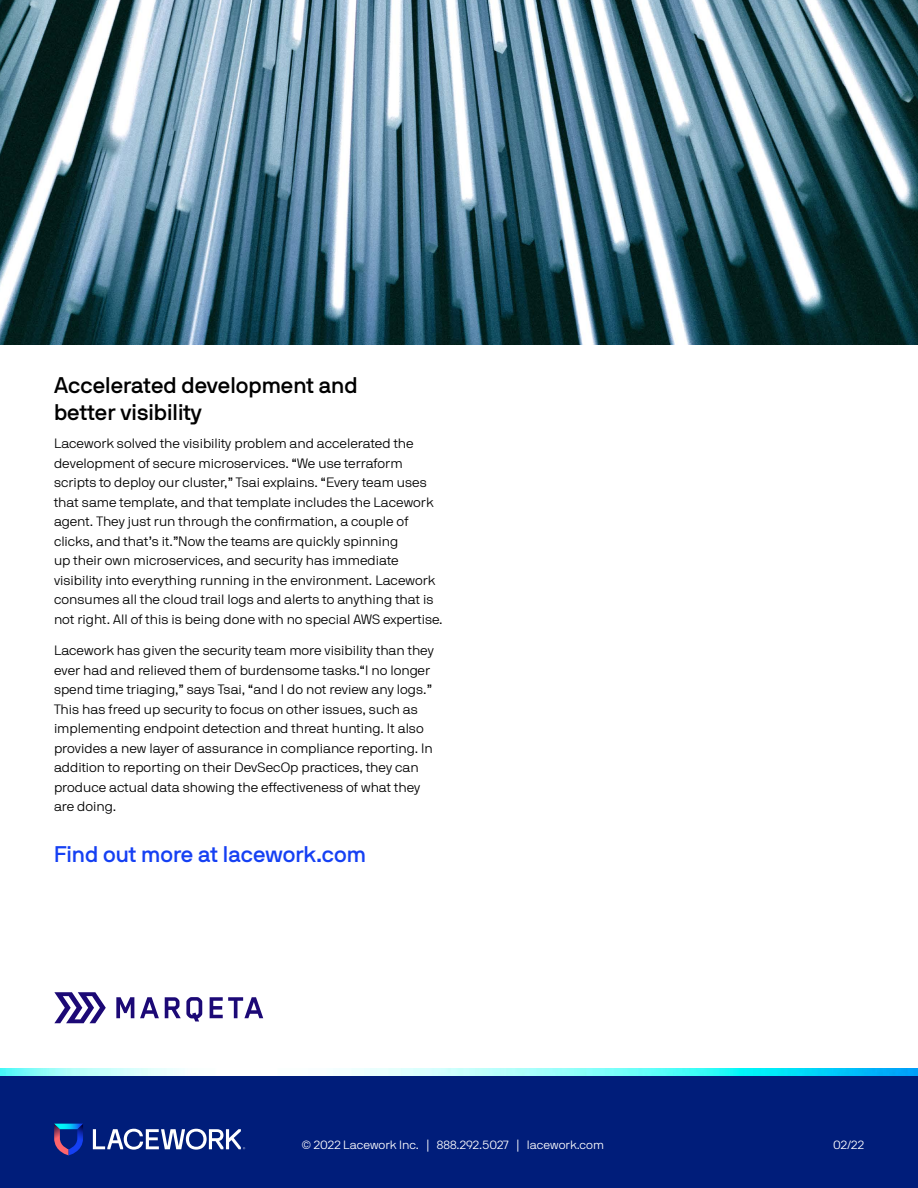
<style>
.page{position:relative;width:918px;height:1188px;background:#fff}
.page>*{position:absolute;margin:0;border:0;box-sizing:border-box;transform-origin:0 0}
.t1{font:22.5px/27px "NB International Pro Med";color:#000}
.t2{font:22.5px "NB International Pro Med";color:#1540f3}
.t3{font:300 13.5px/19.5px "NB International Pro";color:#000}
.t4{font:300 12px "NB International Pro";color:#fff}
.s1{font-size:13.35px}
.s2{font-family:"NB International Pro Mono";font-weight:400;color:#999}
</style>
<div class="page">
<svg style="left:116px;top:997px;width:147px;height:24px"></svg>
<svg style="left:54px;top:992px;width:52px;height:31px"></svg>
<img style="left:0;top:0;width:918px;height:345px">
<div style="left:0;top:1076px;width:918px;height:112px;background:#001d7a"></div>
<img style="left:0;top:1068px;width:918px;height:8px">
<svg style="left:54px;top:1124px;width:29px;height:31px"></svg>
<svg style="left:93px;top:1129px;width:152px;height:21px"></svg>
<h1 class="t1" style="left:54px;top:372px;width:305px">Accelerated development and better visibility</h1>
<p class="t3" style="left:54px;top:434px;width:390px">Lacework solved the visibility problem and accelerated the development of secure microservices. “We use terraform scripts to deploy our cluster,” Tsai explains. “Every team uses that same template, and that template includes the Lacework agent. They just run through the confirmation, a couple of clicks, and that’s it.”Now the teams are quickly spinning<br>up their own microservices, and security has immediate visibility into everything running in the environment. Lacework consumes all the cloud trail logs and alerts to anything that is not right. All of this is being done with no special AWS expertise.</p>
<p class="t3" style="left:54px;top:641px;width:381px">Lacework has given the security team more visibility than they ever had and relieved them of burdensome tasks.“I no longer spend time triaging,” says Tsai, “and I do not review any logs.” This has freed up security to focus on other issues, such as implementing endpoint detection and threat hunting. It also provides a new layer of assurance in compliance reporting. In addition to reporting on their DevSecOp practices, they can produce actual data showing the effectiveness of what they are doing.</p>
<h1 class="t2" style="left:54px;top:842px;width:314px">Find out more at lacework.com</h1>
<p class="t4" style="left:302px;top:1138px;width:304px">© 2022 Lacework Inc. <span class="s1">|</span> 888.292.5027 <span class="s1">|</span> lacework.com</p>
<p class="t4" style="left:833px;top:1138px;width:32px">02/22<span class="s2">3</span></p>
</div>
